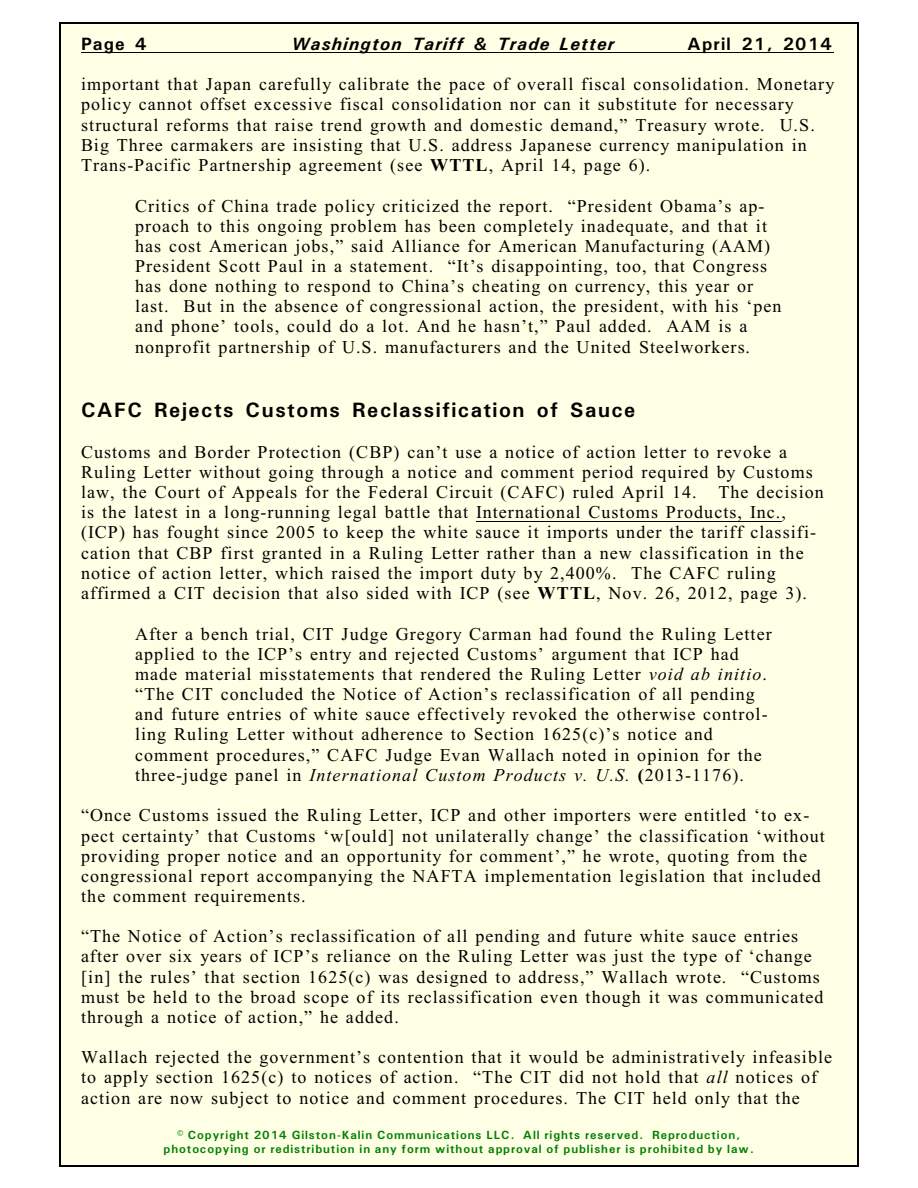
<style>
.page{position:relative;width:918px;height:1188px;background:#fff}
.page>*{position:absolute;margin:0;border:0;box-sizing:border-box;transform-origin:0 0}
.t1{font:700 21px "Univers";letter-spacing:.075em;color:#000}
.t2{font:18px/20.2px "Times New Roman";letter-spacing:.06em;color:#000}
.t3{font:italic 700 18px "Univers";letter-spacing:.07em;color:#000}
.t4{font:700 18px "Univers";letter-spacing:.075em;color:#000}
.t5{font:700 12px/13.6px "Univers";letter-spacing:.075em;color:#008000;text-align:center}
.s1{font-weight:700}
.s2{font-style:italic}
</style>
<div class="page">
<div style="left:59px;top:23px;width:800px;height:1143px;background:#ffffe6"></div>
<hr style="left:59px;top:23px;width:1px;height:1143px;background:#000">
<hr style="left:857px;top:23px;width:2px;height:1143px;background:#000">
<hr style="left:59px;top:23px;width:799px;height:1px;background:#000">
<hr style="left:59px;top:1165px;width:799px;height:1px;background:#000">
<hr style="left:81px;top:52px;width:752px;height:1px;background:#000">
<hr style="left:476px;top:521px;width:305px;height:1px;background:#000">
<p class="t4" style="left:81px;top:38px;width:67px">Page 4</p>
<p class="t3" style="left:292px;top:38px;width:324px">Washington Tariff &amp; Trade Letter</p>
<p class="t4" style="left:687px;top:38px;width:146px">April 21, 2014</p>
<p class="t2" style="left:81px;top:76px;width:755px">important that Japan carefully calibrate the pace of overall fiscal consolidation. Monetary policy cannot offset excessive fiscal consolidation nor can it substitute for necessary structural reforms that raise trend growth and domestic demand,” Treasury wrote. U.S.<br>Big Three carmakers are insisting that U.S. address Japanese currency manipulation in Trans-Pacific Partnership agreement (see <span class="s1">WTTL</span>, April 14, page 6).</p>
<p class="t2" style="left:135px;top:197px;width:648px">Critics of China trade policy criticized the report. “President Obama’s ap&shy;proach to this ongoing problem has been completely inadequate, and that it has cost American jobs,” said Alliance for American Manufacturing (AAM)<br>President Scott Paul in a statement. “It’s disappointing, too, that Congress has done nothing to respond to China’s cheating on currency, this year or last. But in the absence of congressional action, the president, with his ‘pen and phone’ tools, could do a lot. And he hasn’t,” Paul added. AAM is a nonprofit partnership of U.S. manufacturers and the United Steelworkers.</p>
<p class="t1" style="left:81px;top:402px;width:556px">CAFC Rejects Customs Reclassification of Sauce</p>
<p class="t2" style="left:81px;top:443px;width:744px">Customs and Border Protection (CBP) can’t use a notice of action letter to revoke a Ruling Letter without going through a notice and comment period required by Customs law, the Court of Appeals for the Federal Circuit (CAFC) ruled April 14. The decision is the latest in a long-running legal battle that International Customs Products, Inc., (ICP) has fought since 2005 to keep the white sauce it imports under the tariff classifi&shy;cation that CBP first granted in a Ruling Letter rather than a new classification in the notice of action letter, which raised the import duty by 2,400%. The CAFC ruling affirmed a CIT decision that also sided with ICP (see <span class="s1">WTTL</span>, Nov. 26, 2012, page 3).</p>
<p class="t2" style="left:135px;top:625px;width:638px">After a bench trial, CIT Judge Gregory Carman had found the Ruling Letter applied to the ICP’s entry and rejected Customs’ argument that ICP had made material misstatements that rendered the Ruling Letter <span class="s2">void ab initio</span>. “The CIT concluded the Notice of Action’s reclassification of all pending and future entries of white sauce effectively revoked the otherwise control&shy;ling Ruling Letter without adherence to Section 1625(c)’s notice and comment procedures,” CAFC Judge Evan Wallach noted in opinion for the three-judge panel in <span class="s2">International Custom Products v. U.S.</span> <span class="s1">(</span>2013-1176).</p>
<p class="t2" style="left:81px;top:807px;width:745px">“Once Customs issued the Ruling Letter, ICP and other importers were entitled ‘to ex&shy;pect certainty’ that Customs ‘w[ould] not unilaterally change’ the classification ‘without providing proper notice and an opportunity for comment’,” he wrote, quoting from the congressional report accompanying the NAFTA implementation legislation that included the comment requirements.</p>
<p class="t2" style="left:81px;top:928px;width:744px">“The Notice of Action’s reclassification of all pending and future white sauce entries after over six years of ICP’s reliance on the Ruling Letter was just the type of ‘change [in] the rules’ that section 1625(c) was designed to address,” Wallach wrote. “Customs must be held to the broad scope of its reclassification even though it was communicated through a notice of action,” he added.</p>
<p class="t2" style="left:81px;top:1049px;width:753px">Wallach rejected the government’s contention that it would be administratively infeasible to apply section 1625(c) to notices of action. “The CIT did not hold that <span class="s2">all</span> notices of action are now subject to notice and comment procedures. The CIT held only that the</p>
<p class="t5" style="left:164px;top:1129px;width:592px">© Copyright 2014 Gilston-Kalin Communications LLC. All rights reserved. Reproduction, photocopying or redistribution in any form without approval of publisher is prohibited by law.</p>
</div>
